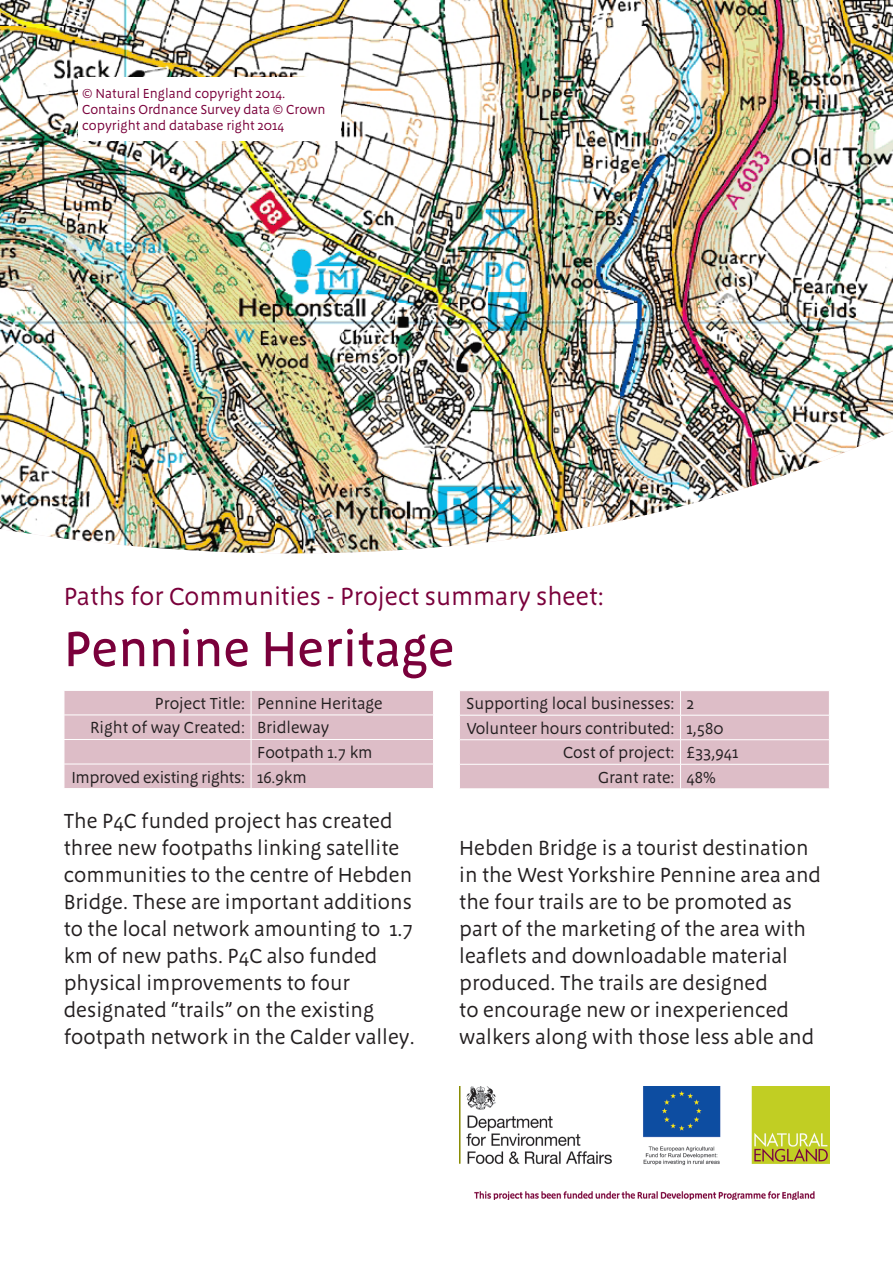
<style>
.page{position:relative;width:893px;height:1263px;background:#fff}
.page>*{position:absolute;margin:0;border:0;box-sizing:border-box;transform-origin:0 0}
.t1{font:500 51px "Megano OT";color:#7a003b}
.t2{font:25.5px "Megano OT";color:#7a003b}
.t3{font:21px/27px "Megano OT";color:#231f20}
.t4{font:16.5px "Megano OT";color:#231f20}
.t5{font:16.5px "Megano OT";letter-spacing:-.02em;color:#231f20}
.t6{font:13.5px/16.2px "Megano OT";color:#7a003b}
</style>
<div class="page">
<img style="left:0;top:0;width:893px;height:554px">
<div style="left:64px;top:691px;width:369px;height:97px;background:#ddbdc7"></div>
<svg style="left:460px;top:691px;width:369px;height:97px;background:#debfc8"></svg>
<div style="left:78px;top:77px;width:262px;height:64px;background:#fff"></div>
<img style="left:459px;top:1087px;width:370px;height:112px">
<p class="t6" style="left:82px;top:85px;width:205px">© Natural England copyright 2014.</p>
<p class="t6" style="left:82px;top:102px;width:245px">Contains Ordnance Survey data © Crown copyright and database right 2014</p>
<p class="t2" style="left:64px;top:581px;width:542px">Paths for Communities - Project summary sheet:</p>
<p class="t1" style="left:64px;top:619px;width:392px">Pennine Heritage</p>
<p class="t4" style="left:155px;top:694px;width:92px">Project Title:</p>
<p class="t4" style="left:257px;top:694px;width:127px">Pennine Heritage</p>
<p class="t4" style="left:90px;top:718px;width:156px">Right of way Created:</p>
<p class="t4" style="left:257px;top:718px;width:74px">Bridleway</p>
<p class="t4" style="left:257px;top:743px;width:117px">Footpath 1.7 km</p>
<p class="t5" style="left:71px;top:767px;width:175px">Improved existing rights:</p>
<p class="t4" style="left:257px;top:767px;width:51px">16.9km</p>
<p class="t4" style="left:467px;top:694px;width:209px">Supporting local businesses:</p>
<p class="t4" style="left:687px;top:694px;width:9px">2</p>
<p class="t4" style="left:467px;top:718px;width:209px">Volunteer hours contributed:</p>
<p class="t4" style="left:687px;top:718px;width:38px">1,580</p>
<p class="t4" style="left:563px;top:743px;width:113px">Cost of project:</p>
<p class="t4" style="left:687px;top:743px;width:53px">£33,941</p>
<p class="t4" style="left:598px;top:767px;width:78px">Grant rate:</p>
<p class="t4" style="left:687px;top:767px;width:31px">48%</p>
<p class="t3" style="left:64px;top:808px;width:352px">The P4C funded project has created three new footpaths linking satellite communities to the centre of Hebden Bridge. These are important additions to the local network amounting to 1.7 km of new paths. P4C also funded physical improvements to four designated “trails” on the existing footpath network in the Calder valley.</p>
<p class="t3" style="left:459px;top:835px;width:363px">Hebden Bridge is a tourist destination in the West Yorkshire Pennine area and the four trails are to be promoted as part of the marketing of the area with leaflets and downloadable material produced. The trails are designed<br>to encourage new or inexperienced walkers along with those less able and</p>
</div>
